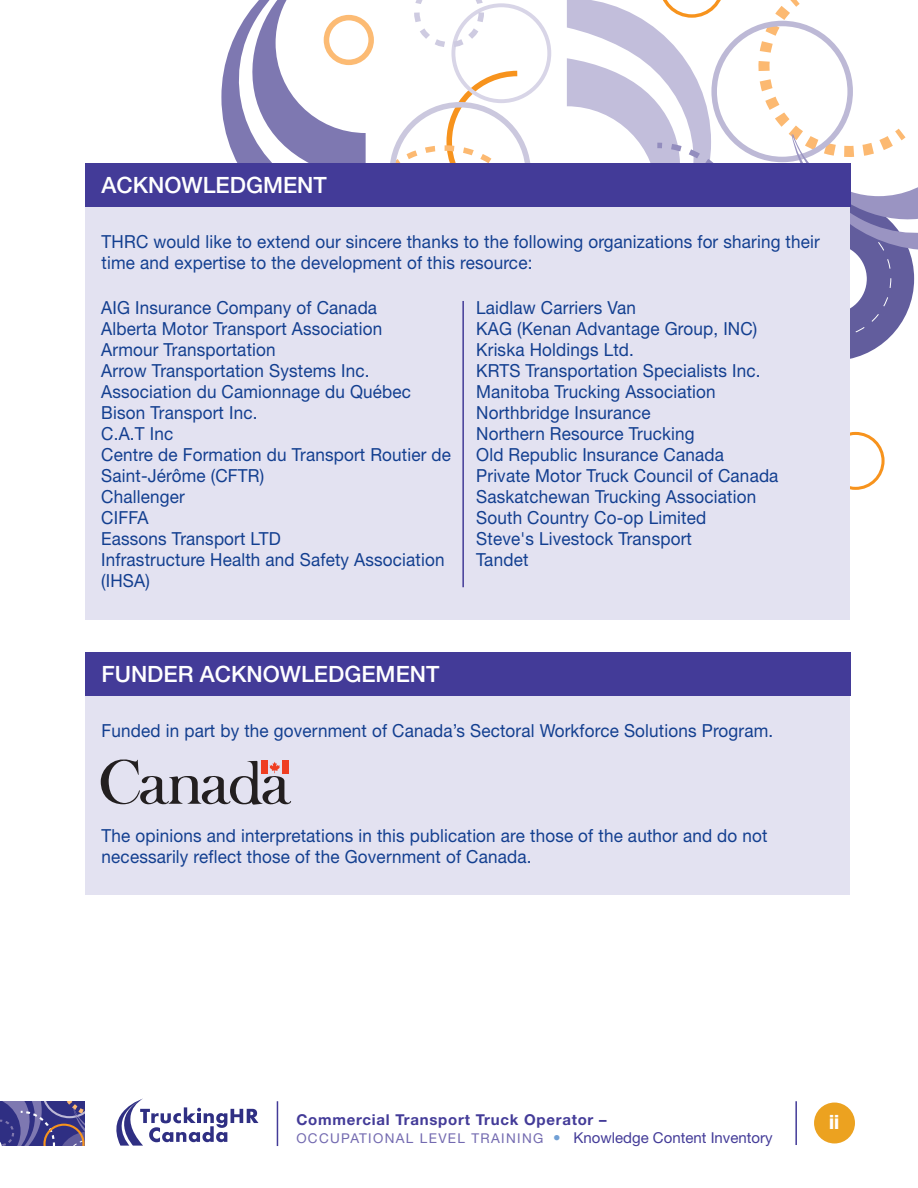
<style>
.page{position:relative;width:918px;height:1188px;background:#fff}
.page>*{position:absolute;margin:0;border:0;box-sizing:border-box;transform-origin:0 0}
.t1{font:500 22.5px "Helvetica Neue LT Std";color:#fff}
.t2{font:800 condensed 19.5px "Helvetica Neue LT Std";color:#fff}
.t3{font:18px/21px "Helvetica Neue LT Std";letter-spacing:.01em;color:#133f90;scale:.95 1}
.t4{font:700 15px "Helvetica Neue LT Std";letter-spacing:.05em;color:#433b98}
.t5{font:13.5px "Helvetica Neue LT Std";letter-spacing:.1em;color:#736ab0}
.s1{font-size:15px;color:#71a0d5}
.s2{font-size:15px;color:#433b98}
</style>
<div class="page">
<svg style="left:116px;top:1099px;width:142px;height:47px"></svg>
<hr style="left:277px;top:1101px;width:1px;height:45px;background:#433b98">
<hr style="left:795px;top:1101px;width:2px;height:44px;background:#433b98">
<div style="left:814px;top:1103px;width:41px;height:40px;background:#eca220;border-radius:50%"></div>
<svg style="left:0;top:1102px;width:84px;height:43px;background:#524c8e"></svg>
<div style="left:750px;top:197px;width:164px;height:164px;border:47px solid #625d9d;border-radius:50%"></div>
<div style="left:827px;top:432px;width:58px;height:58px;border:3px solid #f7931d;border-radius:50%"></div>
<svg style="left:567px;top:0;width:351px;height:321px"></svg>
<svg style="left:221px;top:0;width:315px;height:164px"></svg>
<div style="left:85px;top:195px;width:764px;height:425px;background:#e3e2f1"></div>
<div style="left:85px;top:164px;width:765px;height:43px;background:#433b98"></div>
<hr style="left:462px;top:301px;width:2px;height:286px;background:#433b98">
<div style="left:85px;top:684px;width:764px;height:211px;background:#e3e2f1"></div>
<div style="left:85px;top:653px;width:765px;height:43px;background:#433b98"></div>
<svg style="left:101px;top:759px;width:190px;height:46px"></svg>
<p class="t1" style="left:101px;top:176px;width:227px">ACKNOWLEDGMENT</p>
<p class="t3" style="left:102px;top:233px;width:758px">THrC would like to extend our sincere thanks to the following organizations for sharing their time and expertise to the development of this resource:</p>
<p class="t3" style="left:101px;top:299px;width:370px">aig insurance Company of Canada<br>alberta Motor Transport association<br>armour Transportation<br>arrow Transportation Systems inc. association du Camionnage du Québec<br>Bison Transport inc.<br>C.a.T inc<br>Centre de Formation du Transport routier de<br>Saint-Jérôme (CFTr)<br>Challenger<br>CiFFa<br>eassons Transport lTD<br>infrastructure Health and Safety association (iHSa)</p>
<p class="t3" style="left:476px;top:299px;width:320px">laidlaw Carriers van<br>Kag (Kenan advantage group, inC)<br>Kriska Holdings ltd.<br>KrTS Transportation Specialists inc.<br>Manitoba Trucking association northbridge insurance<br>northern resource Trucking<br>Old republic insurance Canada private Motor Truck Council of Canada<br>Saskatchewan Trucking association<br>South Country Co-op limited<br>Steve's livestock Transport<br>Tandet</p>
<p class="t1" style="left:101px;top:666px;width:339px">FUNDER ACKNOWLEDGEMENT</p>
<p class="t3" style="left:102px;top:722px;width:709px">Funded in part by the government of Canada’s Sectoral Workforce Solutions program.</p>
<p class="t3" style="left:102px;top:827px;width:703px">The opinions and interpretations in this publication are those of the author and do not necessarily reflect those of the government of Canada.</p>
<p class="t4" style="left:296px;top:1114px;width:312px">Commercial Transport Truck Operator –</p>
<p class="t2" style="left:829px;top:1115px;width:12px">ii</p>
<p class="t5" style="left:296px;top:1133px;width:478px">OCCupaTiOnal level Training <span class="s1">•</span> <span class="s2">Knowledge Content inventory</span></p>
</div>
